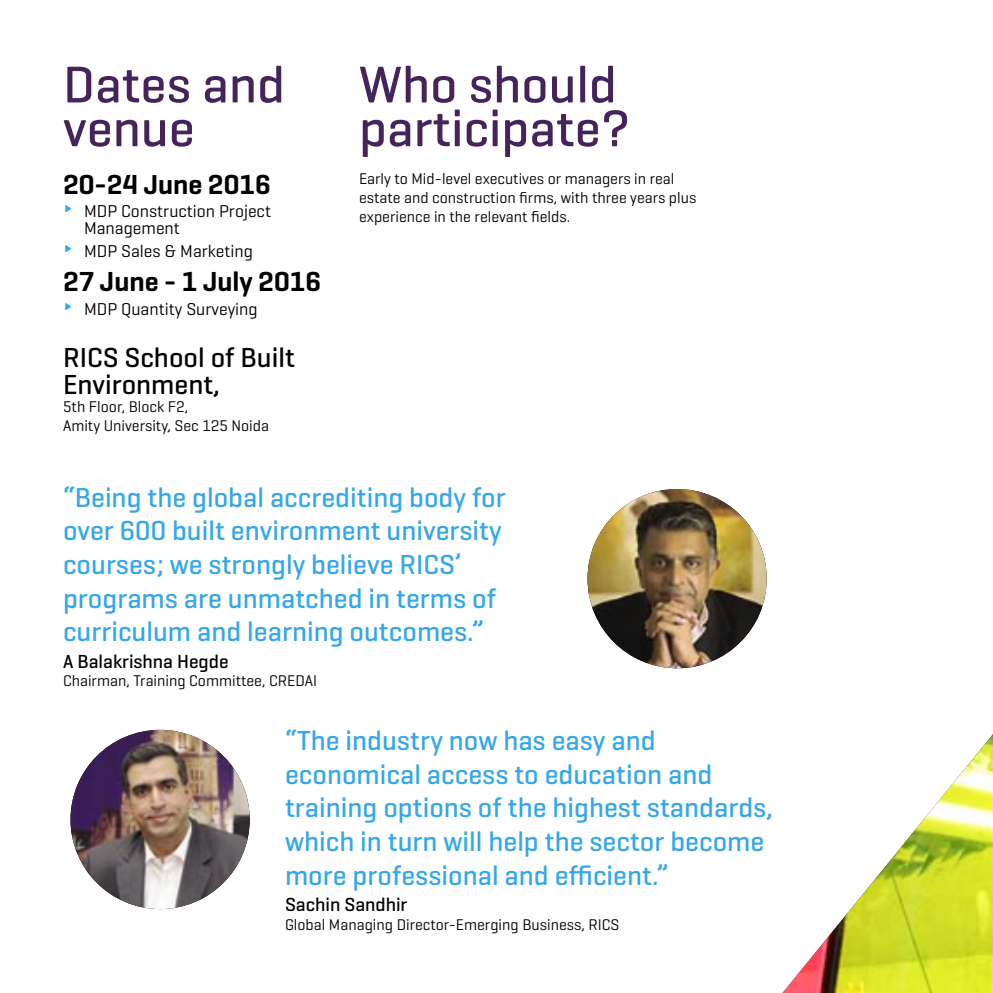
<style>
.page{position:relative;width:993px;height:993px;background:#fff}
.page>*{position:absolute;margin:0;border:0;box-sizing:border-box;transform-origin:0 0}
.header-cover{font:500 52.5px/43.8px "Geogrotesque";color:#44245b}
.indent_blue{font:500 28px/33.6px "Geogrotesque";color:#36a7e9}
.indent_blue-2{font:600 28px "Geogrotesque";color:#000}
.small_header{font:500 28px/26.2px "Geogrotesque";color:#000}
.small_header-2{font:500 19.25px "Geogrotesque";color:#000}
.indent_blue-3{font:17.5px/17.5px "Geogrotesque";color:#000}
.copy{font:15.75px/18.9px "Geogrotesque";color:#000}
.s1{font-size:26.25px;color:#36a7e9}
</style>
<div class="page">
<img style="left:751px;top:528px;width:241px;height:464px">
<img style="left:70px;top:729px;width:180px;height:179px;border-radius:50%">
<img style="left:587px;top:489px;width:179px;height:179px;border-radius:50%">
<p class="header-cover" style="left:63px;top:61px;width:223px">Dates and venue</p>
<p class="indent_blue-2" style="left:63px;top:167px;width:209px">20-24 June 2016</p>
<p class="indent_blue-3" style="left:84px;top:201px;width:188px;text-indent:-21px"><span class="s1">∂</span> MDP Construction Project<br>Management</p>
<p class="indent_blue-3" style="left:63px;top:241px;width:191px"><span class="s1">∂</span> MDP Sales &amp; Marketing</p>
<p class="indent_blue-2" style="left:63px;top:263px;width:260px">27 June - 1 July 2016</p>
<p class="indent_blue-3" style="left:63px;top:299px;width:196px"><span class="s1">∂</span> MDP Quantity Surveying</p>
<p class="small_header" style="left:63px;top:344px;width:233px">RICS School of Built<br>Environment,</p>
<p class="copy" style="left:63px;top:397px;width:127px">5th Floor, Block F2,</p>
<p class="copy" style="left:63px;top:416px;width:207px">Amity University, Sec 125 Noida</p>
<p class="header-cover" style="left:359px;top:61px;width:273px">Who should participate?</p>
<p class="copy" style="left:359px;top:169px;width:339px">Early to Mid-level executives or managers in real estate and construction firms, with three years plus experience in the relevant fields.</p>
<p class="indent_blue" style="left:63px;top:479px;width:444px">“Being the global accrediting body for over 600 built environment university courses; we strongly believe RICS’ programs are unmatched in terms of curriculum and learning outcomes.”</p>
<p class="small_header-2" style="left:63px;top:648px;width:167px">A Balakrishna Hegde</p>
<p class="copy" style="left:63px;top:671px;width:255px">Chairman, Training Committee, CREDAI</p>
<p class="indent_blue" style="left:285px;top:723px;width:489px">“The industry now has easy and economical access to education and training options of the highest standards, which in turn will help the sector become more professional and efficient.”</p>
<p class="small_header-2" style="left:285px;top:892px;width:124px">Sachin Sandhir</p>
<p class="copy" style="left:285px;top:914px;width:335px">Global Managing Director-Emerging Business, RICS</p>
</div>
